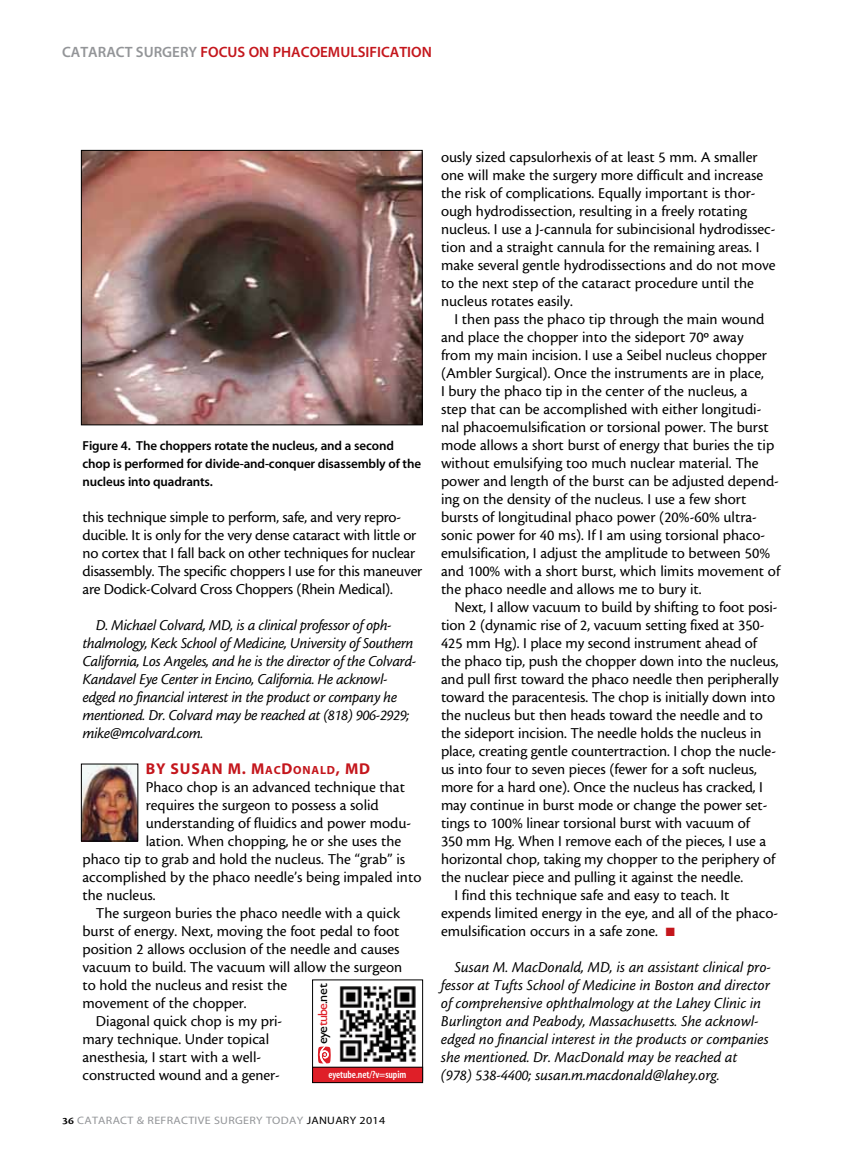
<style>
.page{position:relative;width:864px;height:1161px;background:#fff}
.page>*{position:absolute;margin:0;border:0;box-sizing:border-box;transform-origin:0 0}
.t1{font:15.75px/18px "Cronos MM 408 10";color:#000}
.t2{font:15.75px/18px "Cronos MM It 408 10";color:#000}
.t3{font:15.75px/18px "Cronos MM It 408 10";letter-spacing:-.02em;color:#000}
.t4{font:15.75px "Myriad MM 700 600";letter-spacing:.05em;color:#c4161c}
.t5{font:15px "Myriad MM 565 600";color:#c4161c}
.t6{font:13.35px "Gill Sans";letter-spacing:-.04em;color:#000;scale:1.05 1}
.t7{font:13.05px/18px "Myriad MM 565 600";letter-spacing:-.01em;color:#000}
.t8{font:10.8px "Myriad MM 400 600";letter-spacing:.025em;color:#939598;scale:1.11 1}
.t9{font:10.5px "Myriad MM 565 300";letter-spacing:-.01em;color:#fff}
.s1{color:#939598}
.s2{font-family:"Myriad MM SC750 700 600";font-size:11.85px}
.s3{color:#df1f28}
.s4{font-family:"Cronos MM 574 8";font-size:10.2px;color:#000}
.s5{color:#000}
.s6{color:#c4161c}
</style>
<div class="page">
<img style="left:83px;top:766px;width:53px;height:73px">
<div style="left:81px;top:764px;width:57px;height:77px;border:1px solid #000"></div>
<img style="left:83px;top:152px;width:338px;height:271px">
<div style="left:81px;top:150px;width:342px;height:275px;border:1px solid #000"></div>
<div style="left:312px;top:980px;width:111px;height:101px;border:1px solid #000"></div>
<svg style="left:318px;top:1047px;width:13px;height:17px"></svg>
<img style="left:339px;top:986px;width:77px;height:76px">
<div style="left:313px;top:1067px;width:110px;height:16px;background:#df1f28"></div>
<div style="left:312px;top:1067px;width:111px;height:16px;border:1px solid #000"></div>
<p class="t5" style="left:62px;top:45px;width:371px"><span class="s1">CATARACT SURGERY</span> FOCUS ON PHACOEMULSIFICATION</p>
<p class="t7" style="left:82px;top:437px;width:340px">Figure 4. The choppers rotate the nucleus, and a second chop is performed for divide-and-conquer disassembly of the nucleus into quadrants.</p>
<p class="t1" style="left:82px;top:508px;width:341px">this technique simple to perform, safe, and very repro&shy;ducible. It is only for the very dense cataract with little or no cortex that I fall back on other techniques for nuclear disassembly. The specific choppers I use for this maneuver are Dodick-Colvard Cross Choppers (Rhein Medical).</p>
<p class="t3" style="left:82px;top:616px;width:335px;text-indent:13px">D. Michael Colvard, MD, is a clinical professor of oph&shy;thalmology, Keck School of Medicine, University of Southern California, Los Angeles, and he is the director of the Colvard-Kandavel Eye Center in Encino, California. He acknowl&shy;edged no financial interest in the product or company he mentioned. Dr. Colvard may be reached at (818) 906-2929; mike@mcolvard.com.</p>
<p class="t4" style="left:146px;top:761px;width:226px">BY SUSAN M. M<span class="s2">AC</span>D<span class="s2">ONALD</span>, MD</p>
<p class="t1" style="left:146px;top:778px;width:261px">Phaco chop is an advanced technique that</p>
<p class="t1" style="left:146px;top:796px;width:235px">requires the surgeon to possess a solid</p>
<p class="t1" style="left:146px;top:814px;width:267px">understanding of fluidics and power modu-</p>
<p class="t1" style="left:146px;top:832px;width:257px">lation. When chopping, he or she uses the</p>
<p class="t1" style="left:82px;top:850px;width:324px">phaco tip to grab and hold the nucleus. The “grab” is</p>
<p class="t1" style="left:82px;top:868px;width:340px">accomplished by the phaco needle’s being impaled into</p>
<p class="t1" style="left:82px;top:886px;width:75px">the nucleus.</p>
<p class="t1" style="left:96px;top:904px;width:306px">The surgeon buries the phaco needle with a quick</p>
<p class="t1" style="left:82px;top:922px;width:319px">burst of energy. Next, moving the foot pedal to foot</p>
<p class="t1" style="left:82px;top:940px;width:319px">position 2 allows occlusion of the needle and causes</p>
<p class="t1" style="left:82px;top:958px;width:321px">vacuum to build. The vacuum will allow the surgeon</p>
<p class="t1" style="left:82px;top:976px;width:206px">to hold the nucleus and resist the</p>
<p class="t1" style="left:82px;top:994px;width:166px">movement of the chopper.</p>
<p class="t1" style="left:96px;top:1012px;width:188px">Diagonal quick chop is my pri-</p>
<p class="t1" style="left:82px;top:1030px;width:188px">mary technique. Under topical</p>
<p class="t1" style="left:82px;top:1048px;width:180px">anesthesia, I start with a well-</p>
<p class="t1" style="left:82px;top:1066px;width:199px">constructed wound and a gener-</p>
<p class="t6" style="left:315px;top:1044px;width:59px;rotate:-90deg">eye<span class="s3">tube</span>.net</p>
<p class="t9" style="left:329px;top:1069px;width:79px">eyetube.net/?v=supim</p>
<p class="t8" style="left:62px;top:1115px;width:292px"><span class="s4">36</span> CATARACT &amp; REFRACTIVE SURGERY TODAY <span class="s5">JANUARY 2014</span></p>
<p class="t1" style="left:441px;top:148px;width:336px">ously sized capsulorhexis of at least 5 mm. A smaller one will make the surgery more difficult and increase the risk of complications. Equally important is thor&shy;ough hydrodissection, resulting in a freely rotating nucleus. I use a J-cannula for subincisional hydrodissec&shy;tion and a straight cannula for the remaining areas. I make several gentle hydrodissections and do not move to the next step of the cataract procedure until the nucleus rotates easily.</p>
<p class="t1" style="left:441px;top:310px;width:341px;text-indent:13px">I then pass the phaco tip through the main wound and place the chopper into the sideport 70º away<br>from my main incision. I use a Seibel nucleus chopper (Ambler Surgical). Once the instruments are in place,<br>I bury the phaco tip in the center of the nucleus, a<br>step that can be accomplished with either longitudi&shy;nal phacoemulsification or torsional power. The burst mode allows a short burst of energy that buries the tip without emulsifying too much nuclear material. The power and length of the burst can be adjusted depend&shy;ing on the density of the nucleus. I use a few short bursts of longitudinal phaco power (20%-60% ultra&shy;sonic power for 40 ms). If I am using torsional phaco&shy;emulsification, I adjust the amplitude to between 50% and 100% with a short burst, which limits movement of the phaco needle and allows me to bury it.</p>
<p class="t1" style="left:454px;top:599px;width:325px">Next, I allow vacuum to build by shifting to foot posi-</p>
<p class="t1" style="left:441px;top:617px;width:325px">tion 2 (dynamic rise of 2, vacuum setting fixed at 350-</p>
<p class="t1" style="left:441px;top:635px;width:318px">425 mm Hg). I place my second instrument ahead of</p>
<p class="t1" style="left:441px;top:653px;width:339px">the phaco tip, push the chopper down into the nucleus,</p>
<p class="t1" style="left:441px;top:671px;width:339px">and pull first toward the phaco needle then peripherally</p>
<p class="t1" style="left:441px;top:689px;width:336px">toward the paracentesis. The chop is initially down into</p>
<p class="t1" style="left:441px;top:707px;width:323px">the nucleus but then heads toward the needle and to</p>
<p class="t1" style="left:441px;top:725px;width:322px">the sideport incision. The needle holds the nucleus in</p>
<p class="t1" style="left:441px;top:743px;width:337px">place, creating gentle countertraction. I chop the nucle-</p>
<p class="t1" style="left:441px;top:761px;width:317px">us into four to seven pieces (fewer for a soft nucleus,</p>
<p class="t1" style="left:441px;top:779px;width:323px">more for a hard one). Once the nucleus has cracked, I</p>
<p class="t1" style="left:441px;top:797px;width:328px">may continue in burst mode or change the power set-</p>
<p class="t1" style="left:441px;top:815px;width:310px">tings to 100% linear torsional burst with vacuum of</p>
<p class="t1" style="left:441px;top:833px;width:327px">350 mm Hg. When I remove each of the pieces, I use a</p>
<p class="t1" style="left:441px;top:851px;width:336px">horizontal chop, taking my chopper to the periphery of</p>
<p class="t1" style="left:441px;top:869px;width:304px">the nuclear piece and pulling it against the needle.</p>
<p class="t1" style="left:454px;top:887px;width:276px">I find this technique safe and easy to teach. It</p>
<p class="t1" style="left:441px;top:905px;width:339px">expends limited energy in the eye, and all of the phaco-</p>
<p class="t1" style="left:441px;top:923px;width:236px">emulsification occurs in a safe zone. <span class="s6">■</span></p>
<p class="t2" style="left:441px;top:958px;width:331px;text-indent:13px">Susan M. MacDonald, MD, is an assistant clinical pro&shy;fessor at Tufts School of Medicine in Boston and director of comprehensive ophthalmology at the Lahey Clinic in Burlington and Peabody, Massachusetts. She acknowl&shy;edged no financial interest in the products or companies she mentioned. Dr. MacDonald may be reached at (978) 538-4400; susan.m.macdonald@lahey.org.</p>
</div>
